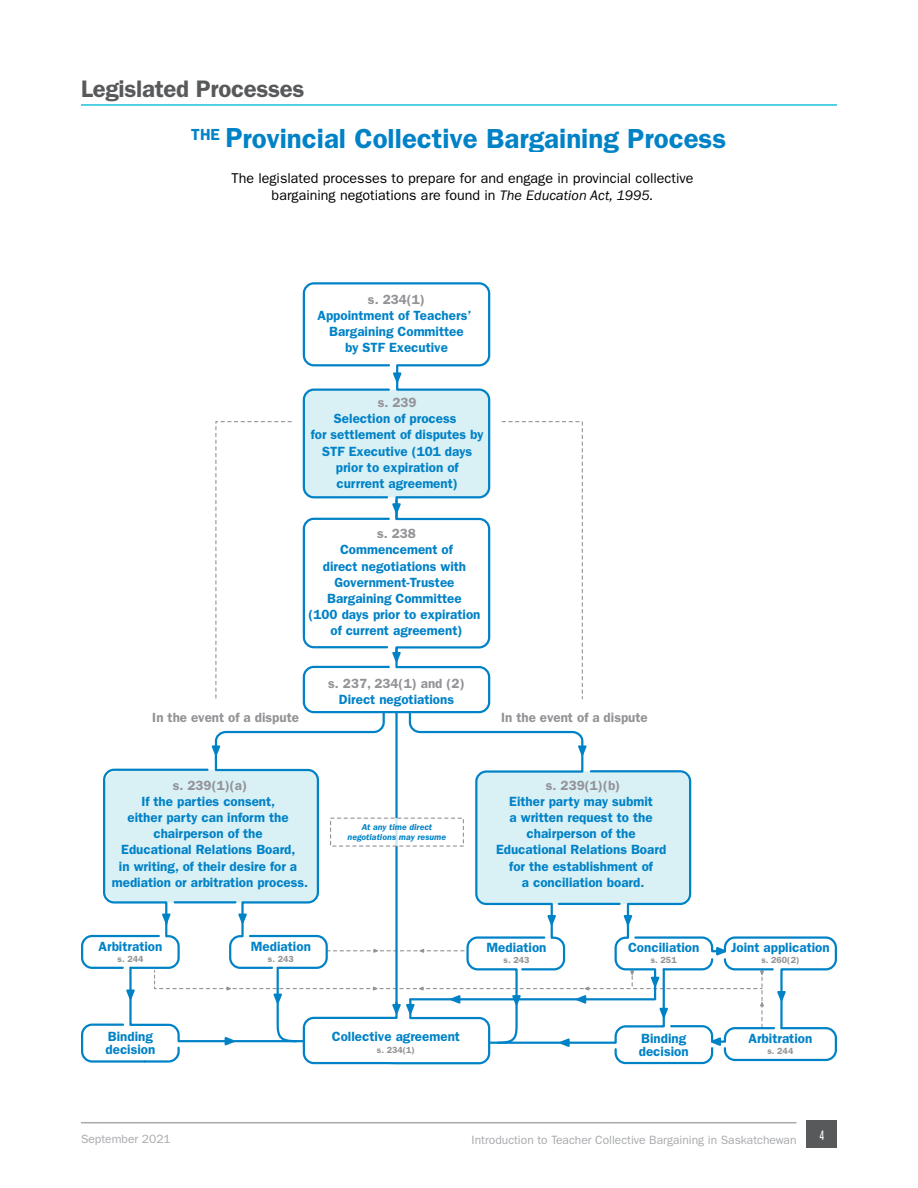
<style>
.page{position:relative;width:918px;height:1188px;background:#fff}
.page>*{position:absolute;margin:0;border:0;box-sizing:border-box;transform-origin:0 0}
.t1{font:600 27.6px "ITC Franklin Gothic Std";color:#0082c7}
.t2{font:600 24px "ITC Franklin Gothic Std";letter-spacing:-.01em;color:#58595b}
.t3{font:14.25px/17.2px "ITC Franklin Gothic Std";color:#000;text-align:center}
.t4{font:13.5px "Chartwell Areas";color:#fff;scale:.9 1}
.t5{font:600 13.35px/16px "ITC Franklin Gothic Std";color:#0082c7;text-align:center}
.t6{font:600 13.35px "ITC Franklin Gothic Std";color:#939397}
.t7{font:12px "ITC Franklin Gothic Std";color:#a7a9ac}
.t8{font:600 9px "ITC Franklin Gothic Std";color:#939397}
.t9{font:italic 600 9px/10.6px "ITC Franklin Gothic Std";color:#0082c7;text-align:center}
.s1{font-style:italic}
</style>
<div class="page">
<hr style="left:81px;top:1122px;width:715px;height:1px;background:#a7a9ac">
<div style="left:807px;top:1120px;width:30px;height:28px;background:#58595b"></div>
<hr style="left:81px;top:104px;width:756px;height:2px;background:#1fc0db">
<div style="left:303px;top:282px;width:187px;height:84px;border:2px solid #0082c7;border-radius:10px"></div>
<svg style="left:81px;top:363px;width:756px;height:702px"></svg>
<h2 class="t2" style="left:81px;top:75px;width:225px">Legislated Processes</h2>
<h1 class="t1" style="left:191px;top:122px;width:537px"><sup>THE</sup> Provincial Collective Bargaining Process</h1>
<p class="t3" style="left:232px;top:170px;width:463px">The legislated processes to prepare for and engage in provincial collective bargaining negotiations are found in <span class="s1">The Education Act, 1995.</span></p>
<p class="t6" style="left:368px;top:291px;width:59px">s. 234(1)</p>
<p class="t5" style="left:317px;top:307px;width:156px">Appointment of Teachers’<br>Bargaining Committee<br>by STF Executive</p>
<p class="t6" style="left:378px;top:395px;width:40px">s. 239</p>
<p class="t5" style="left:311px;top:411px;width:174px">Selection of process<br>for settlement of disputes by<br>STF Executive (101 days prior to expiration of currrent agreement)</p>
<p class="t6" style="left:377px;top:526px;width:40px">s. 238</p>
<p class="t5" style="left:308px;top:542px;width:174px">Commencement of<br>direct negotiations with<br>Government-Trustee<br>Bargaining Committee<br>(100 days prior to expiration of current agreement)</p>
<p class="t6" style="left:328px;top:675px;width:138px">s. 237, 234(1) and (2)</p>
<p class="t5" style="left:339px;top:691px;width:117px">Direct negotiations</p>
<p class="t6" style="left:152px;top:710px;width:148px">In the event of a dispute</p>
<p class="t6" style="left:501px;top:710px;width:148px">In the event of a dispute</p>
<p class="t6" style="left:173px;top:778px;width:76px">s. 239(1)(a)</p>
<p class="t5" style="left:112px;top:794px;width:198px">If the parties consent,<br>either party can inform the chairperson of the<br>Educational Relations Board,<br>in writing, of their desire for a mediation or arbitration process.</p>
<p class="t9" style="left:348px;top:822px;width:100px">At any time direct negotiations may resume</p>
<p class="t6" style="left:546px;top:778px;width:76px">s. 239(1)(b)</p>
<p class="t5" style="left:496px;top:794px;width:172px">Either party may submit<br>a written request to the chairperson of the<br>Educational Relations Board for the establishment of<br>a conciliation board.</p>
<p class="t5" style="left:99px;top:938px;width:65px">Arbitration</p>
<p class="t8" style="left:118px;top:953px;width:27px">s. 244</p>
<p class="t5" style="left:251px;top:938px;width:62px">Mediation</p>
<p class="t8" style="left:268px;top:953px;width:27px">s. 243</p>
<p class="t5" style="left:486px;top:939px;width:62px">Mediation</p>
<p class="t8" style="left:504px;top:954px;width:27px">s. 243</p>
<p class="t5" style="left:628px;top:939px;width:73px">Conciliation</p>
<p class="t8" style="left:651px;top:954px;width:27px">s. 251</p>
<p class="t5" style="left:106px;top:1029px;width:51px;line-height:13.4px;text-align:left">Binding decision</p>
<p class="t5" style="left:639px;top:1031px;width:51px;line-height:13.4px;text-align:left">Binding decision</p>
<p class="t5" style="left:332px;top:1029px;width:130px">Collective agreement</p>
<p class="t8" style="left:377px;top:1045px;width:40px">s. 234(1)</p>
<p class="t5" style="left:731px;top:939px;width:100px">Joint application</p>
<p class="t8" style="left:761px;top:954px;width:40px">s. 260(2)</p>
<p class="t5" style="left:749px;top:1030px;width:65px">Arbitration</p>
<p class="t8" style="left:767px;top:1045px;width:27px">s. 244</p>
<p class="t7" style="left:81px;top:1132px;width:91px">September 2021</p>
<p class="t7" style="left:472px;top:1133px;width:326px">Introduction to Teacher Collective Bargaining in Saskatchewan</p>
<p class="t4" style="left:820px;top:1126px;width:6px">4</p>
</div>
